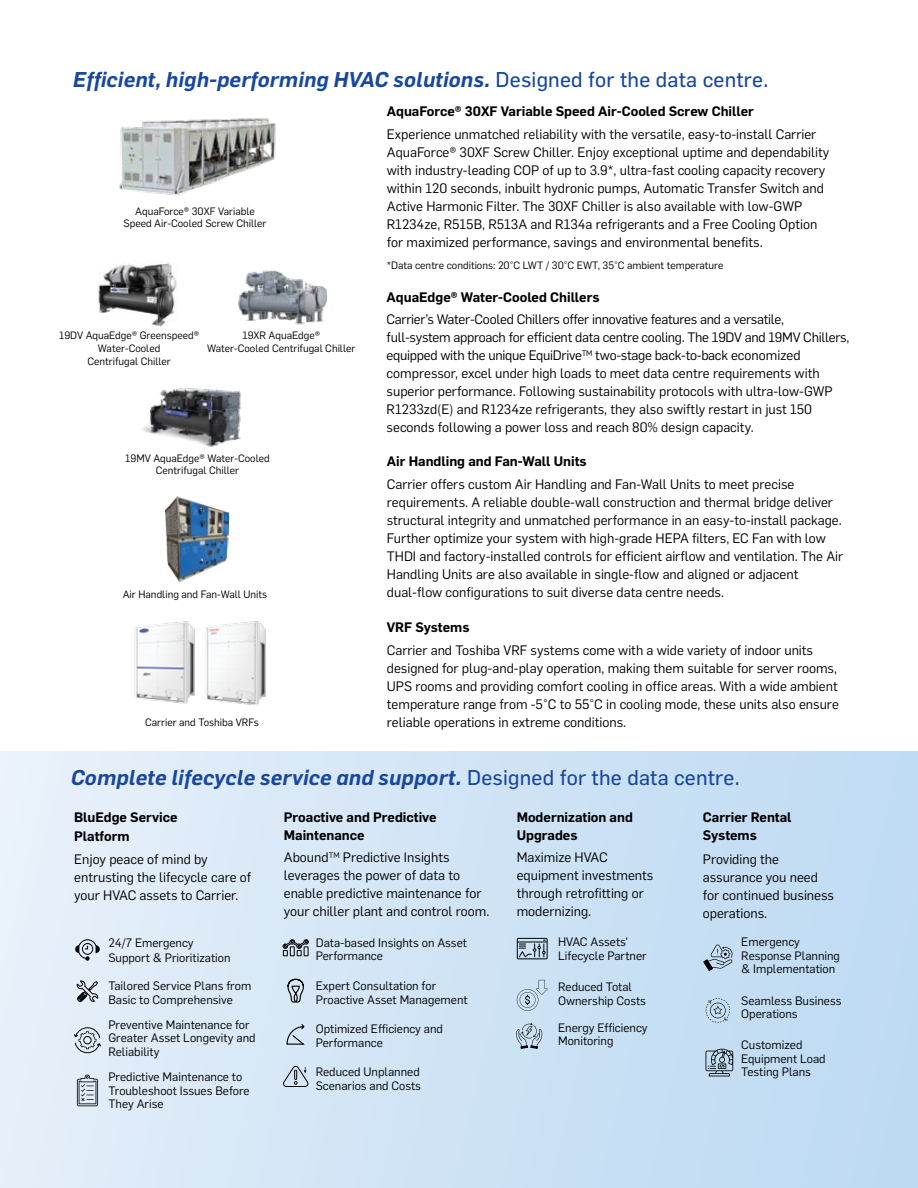
<style>
.page{position:relative;width:918px;height:1188px;background:#fff}
.page>*{position:absolute;margin:0;border:0;box-sizing:border-box;transform-origin:0 0}
.t1{font:italic 600 21px "Flama";letter-spacing:.01em;color:#17479e}
.t2{font:13.5px/18px "Flama";color:#000}
.t3{font:600 13.5px/18px "Flama";color:#000}
.t4{font:12px/13.5px "Flama";color:#000}
.t5{font:10.5px/12.6px "Flama";color:#000;text-align:center}
.s1{font-family:"Flama Basic";font-weight:400;font-style:normal}
</style>
<div class="page">
<img style="left:119px;top:118px;width:157px;height:78px">
<img style="left:165px;top:496px;width:63px;height:85px">
<img style="left:134px;top:621px;width:59px;height:83px">
<div style="left:0;top:751px;width:918px;height:437px;background:linear-gradient(to right,#e6eff9,#bcd9f2)"></div>
<img style="left:98px;top:261px;width:79px;height:66px">
<img style="left:238px;top:270px;width:90px;height:55px">
<img style="left:143px;top:388px;width:98px;height:59px">
<svg style="left:77px;top:1075px;width:21px;height:31px"></svg>
<svg style="left:517px;top:938px;width:31px;height:21px"></svg>
<svg style="left:75px;top:939px;width:25px;height:22px"></svg>
<svg style="left:287px;top:978px;width:17px;height:25px"></svg>
<svg style="left:286px;top:1023px;width:20px;height:22px"></svg>
<svg style="left:76px;top:980px;width:23px;height:23px"></svg>
<svg style="left:74px;top:1027px;width:27px;height:26px"></svg>
<svg style="left:282px;top:939px;width:27px;height:18px"></svg>
<svg style="left:283px;top:1066px;width:26px;height:21px"></svg>
<svg style="left:517px;top:980px;width:31px;height:31px"></svg>
<svg style="left:516px;top:1023px;width:26px;height:26px"></svg>
<svg style="left:703px;top:944px;width:30px;height:27px"></svg>
<svg style="left:706px;top:998px;width:24px;height:25px"></svg>
<svg style="left:706px;top:1048px;width:27px;height:28px"></svg>
<img style="left:193px;top:621px;width:73px;height:85px">
<h1 class="t1" style="left:73px;top:64px;width:697px">Efficient, high-performing HVAC solutions. <span class="s1">Designed for the data centre.</span></h1>
<p class="t5" style="left:124px;top:204px;width:145px">AquaForce® 30XF Variable<br>Speed Air-Cooled Screw Chiller</p>
<p class="t5" style="left:59px;top:329px;width:142px">19DV AquaEdge® Greenspeed®<br>Water-Cooled<br>Centrifugal Chiller</p>
<p class="t5" style="left:207px;top:329px;width:150px">19XR AquaEdge®<br>Water-Cooled Centrifugal Chiller</p>
<p class="t5" style="left:125px;top:451px;width:146px">19MV AquaEdge® Water-Cooled<br>Centrifugal Chiller</p>
<p class="t5" style="left:123px;top:587px;width:146px">Air Handling and Fan-Wall Units</p>
<p class="t5" style="left:145px;top:716px;width:115px">Carrier and Toshiba VRFs</p>
<p class="t3" style="left:387px;top:102px;width:369px">AquaForce® 30XF Variable Speed Air-Cooled Screw Chiller</p>
<p class="t2" style="left:387px;top:124px;width:444px">Experience unmatched reliability with the versatile, easy-to-install Carrier AquaForce® 30XF Screw Chiller. Enjoy exceptional uptime and dependability with industry-leading COP of up to 3.9*, ultra-fast cooling capacity recovery within 120 seconds, inbuilt hydronic pumps, Automatic Transfer Switch and Active Harmonic Filter. The 30XF Chiller is also available with low-GWP R1234ze, R515B, R513A and R134a refrigerants and a Free Cooling Option for maximized performance, savings and environmental benefits.</p>
<p class="t5" style="left:387px;top:258px;width:338px">*Data centre conditions: 20°C LWT / 30°C EWT, 35°C ambient temperature</p>
<p class="t3" style="left:387px;top:287px;width:214px">AquaEdge® Water-Cooled Chillers</p>
<p class="t2" style="left:387px;top:310px;width:464px">Carrier’s Water-Cooled Chillers offer innovative features and a versatile, full-system approach for efficient data centre cooling. The 19DV and 19MV Chillers, equipped with the unique EquiDrive<sup>TM</sup> two-stage back-to-back economized compressor, excel under high loads to meet data centre requirements with superior performance. Following sustainability protocols with ultra-low-GWP R1233zd(E) and R1234ze refrigerants, they also swiftly restart in just 150 seconds following a power loss and reach 80% design capacity.</p>
<p class="t3" style="left:387px;top:451px;width:201px">Air Handling and Fan-Wall Units</p>
<p class="t2" style="left:387px;top:474px;width:458px">Carrier offers custom Air Handling and Fan-Wall Units to meet precise requirements. A reliable double-wall construction and thermal bridge deliver structural integrity and unmatched performance in an easy-to-install package.<br>Further optimize your system with high-grade HEPA filters, EC Fan with low THDI and factory-installed controls for efficient airflow and ventilation. The Air Handling Units are also available in single-flow and aligned or adjacent dual-flow configurations to suit diverse data centre needs.</p>
<p class="t3" style="left:387px;top:618px;width:84px">VRF Systems</p>
<p class="t2" style="left:387px;top:640px;width:454px">Carrier and Toshiba VRF systems come with a wide variety of indoor units designed for plug-and-play operation, making them suitable for server rooms, UPS rooms and providing comfort cooling in office areas. With a wide ambient temperature range from -5°C to 55°C in cooling mode, these units also ensure reliable operations in extreme conditions.</p>
<h1 class="t1" style="left:71px;top:763px;width:670px">Complete lifecycle service and support. <span class="s1">Designed for the data centre.</span></h1>
<p class="t3" style="left:74px;top:806px;width:105px;line-height:19.4px">BluEdge Service<br>Platform</p>
<p class="t2" style="left:74px;top:849px;width:179px">Enjoy peace of mind by entrusting the lifecycle care of your HVAC assets to Carrier.</p>
<p class="t4" style="left:108px;top:935px;width:124px;line-height:14.9px">24/7 Emergency<br>Support &amp; Prioritization</p>
<p class="t4" style="left:108px;top:978px;width:144px">Tailored Service Plans from<br>Basic to Comprehensive</p>
<p class="t4" style="left:108px;top:1017px;width:149px">Preventive Maintenance for<br>Greater Asset Longevity and<br>Reliability</p>
<p class="t4" style="left:108px;top:1069px;width:143px">Predictive Maintenance to<br>Troubleshoot Issues Before<br>They Arise</p>
<p class="t3" style="left:284px;top:807px;width:154px">Proactive and Predictive<br>Maintenance</p>
<p class="t2" style="left:284px;top:848px;width:207px">Abound<sup>TM</sup> Predictive Insights leverages the power of data to enable predictive maintenance for your chiller plant and control room.</p>
<p class="t4" style="left:316px;top:935px;width:153px">Data-based Insights on Asset<br>Performance</p>
<p class="t4" style="left:316px;top:978px;width:153px">Expert Consultation for<br>Proactive Asset Management</p>
<p class="t4" style="left:316px;top:1021px;width:129px">Optimized Efficiency and<br>Performance</p>
<p class="t4" style="left:316px;top:1065px;width:107px">Reduced Unplanned<br>Scenarios and Costs</p>
<p class="t3" style="left:517px;top:807px;width:118px">Modernization and<br>Upgrades</p>
<p class="t2" style="left:517px;top:848px;width:138px">Maximize HVAC equipment investments through retrofitting or modernizing.</p>
<p class="t4" style="left:558px;top:935px;width:90px">HVAC Assets’<br>Lifecycle Partner</p>
<p class="t4" style="left:558px;top:979px;width:89px">Reduced Total<br>Ownership Costs</p>
<p class="t4" style="left:558px;top:1020px;width:91px">Energy Efficiency<br>Monitoring</p>
<p class="t3" style="left:703px;top:807px;width:90px">Carrier Rental<br>Systems</p>
<p class="t2" style="left:703px;top:849px;width:133px">Providing the assurance you need for continued business operations.</p>
<p class="t4" style="left:741px;top:935px;width:100px">Emergency<br>Response Planning &amp; Implementation</p>
<p class="t4" style="left:741px;top:993px;width:102px">Seamless Business<br>Operations</p>
<p class="t4" style="left:741px;top:1038px;width:86px">Customized<br>Equipment Load<br>Testing Plans</p>
</div>
